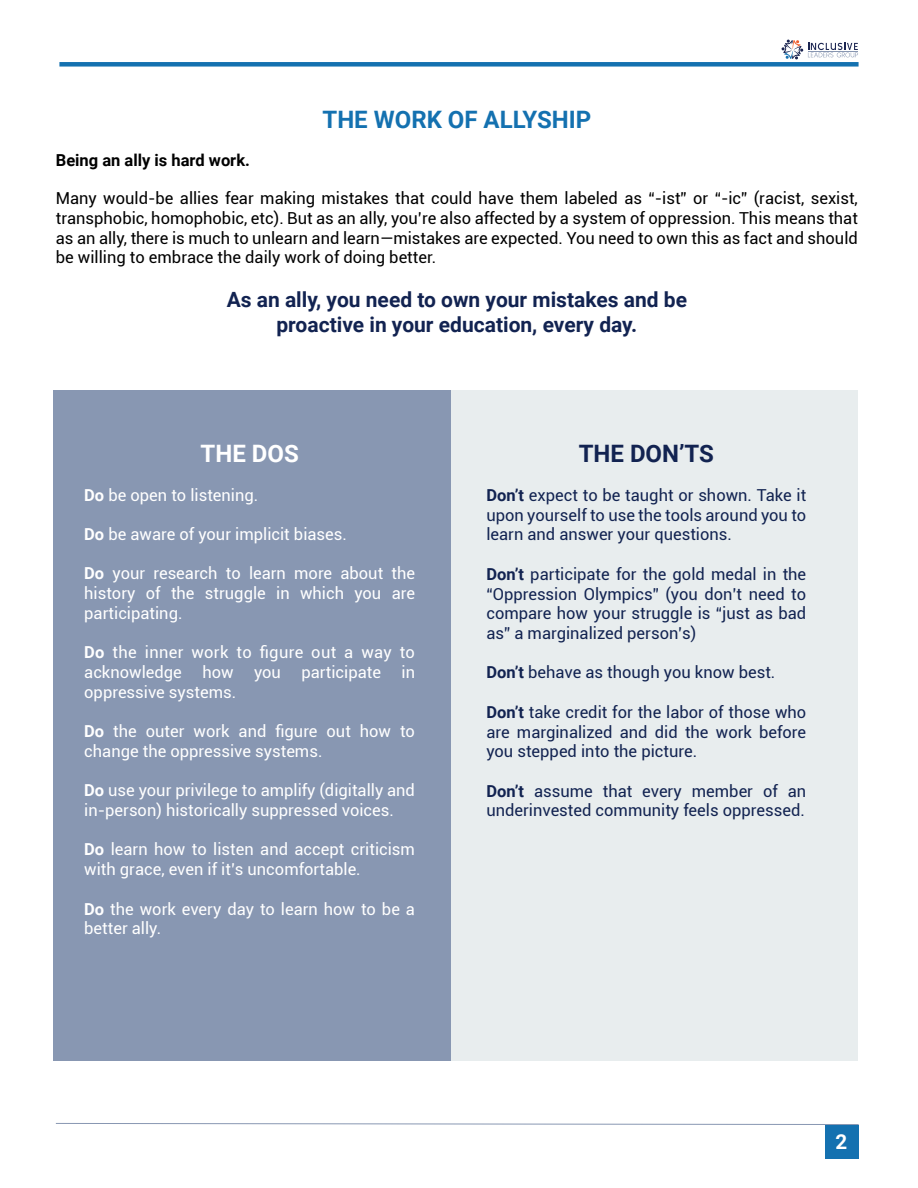
<style>
.page{position:relative;width:918px;height:1188px;background:#fff}
.page>*{position:absolute;margin:0;border:0;box-sizing:border-box;transform-origin:0 0}
.t1{font:700 24px "Roboto";color:#1471b0}
.t2{font:700 24px "Roboto";color:#122351}
.t3{font:700 24px "Roboto";color:#fff}
.t4{font:700 21px/25.2px "Roboto";color:#122351;text-align:center}
.t5{font:700 20.55px "Roboto";color:#fff}
.t6{font:16.5px/19.8px "Roboto";color:#fff}
.t7{font:16.5px/19.8px "Roboto";color:#122351;text-align:justify}
.t8{font:16.5px/19.8px "Roboto";color:#000;text-align:justify}
.t9{font:700 16.5px "Roboto";color:#000}
.s1{font-weight:700}
</style>
<div class="page">
<div style="left:54px;top:390px;width:397px;height:670px;background:#8897b2"></div>
<div style="left:451px;top:390px;width:407px;height:670px;background:#e8edee"></div>
<div style="left:59px;top:62px;width:800px;height:5px;background:#1471b0"></div>
<svg style="left:55px;top:1123px;width:804px;height:2px"></svg>
<div style="left:825px;top:1125px;width:34px;height:34px;background:#1471b0"></div>
<svg style="left:781px;top:40px;width:77px;height:19px"></svg>
<hr style="left:808px;top:51px;width:50px;height:1px;background:#8896b1">
<h1 class="t1" style="left:322px;top:103px;width:270px">THE WORK OF ALLYSHIP</h1>
<p class="t9" style="left:56px;top:149px;width:196px">Being an ally is hard work.</p>
<p class="t8" style="left:56px;top:188px;width:804px">Many would-be allies fear making mistakes that could have them labeled as “-ist” or “-ic” (racist, sexist, transphobic, homophobic, etc). But as an ally, you’re also affected by a system of oppression. This means that as an ally, there is much to unlearn and learn—mistakes are expected. You need to own this as fact and should be willing to embrace the daily work of doing better.</p>
<p class="t4" style="left:227px;top:286px;width:462px">As an ally, you need to own your mistakes and be proactive in your education, every day.</p>
<h1 class="t3" style="left:201px;top:436px;width:100px">THE DOS</h1>
<p class="t6" style="left:84px;top:484px;width:176px"><span class="s1">Do</span> be open to listening.</p>
<p class="t6" style="left:84px;top:524px;width:264px"><span class="s1">Do</span> be aware of your implicit biases.</p>
<p class="t6" style="left:84px;top:563px;width:332px;text-align:justify"><span class="s1">Do</span> your research to learn more about the history of the struggle in which you are participating.</p>
<p class="t6" style="left:84px;top:642px;width:332px;text-align:justify"><span class="s1">Do</span> the inner work to figure out a way to acknowledge how you participate in oppressive systems.</p>
<p class="t6" style="left:84px;top:721px;width:332px"><span class="s1">Do</span> the outer work and figure out how to change the oppressive systems.</p>
<p class="t6" style="left:84px;top:780px;width:332px"><span class="s1">Do</span> use your privilege to amplify (digitally and in-person) historically suppressed voices.</p>
<p class="t6" style="left:84px;top:839px;width:332px"><span class="s1">Do</span> learn how to listen and accept criticism with grace, even if it’s uncomfortable.</p>
<p class="t6" style="left:84px;top:898px;width:332px"><span class="s1">Do</span> the work every day to learn how to be a better ally.</p>
<h1 class="t2" style="left:579px;top:436px;width:137px">THE DON’TS</h1>
<p class="t7" style="left:486px;top:484px;width:321px"><span class="s1">Don’t</span> expect to be taught or shown. Take it upon yourself to use the tools around you to learn and answer your questions.</p>
<p class="t7" style="left:486px;top:563px;width:321px"><span class="s1">Don’t</span> participate for the gold medal in the “Oppression Olympics” (you don’t need to compare how your struggle is “just as bad as” a marginalized person’s)</p>
<p class="t7" style="left:486px;top:662px;width:290px"><span class="s1">Don’t</span> behave as though you know best.</p>
<p class="t7" style="left:486px;top:701px;width:321px"><span class="s1">Don’t</span> take credit for the labor of those who are marginalized and did the work before you stepped into the picture.</p>
<p class="t7" style="left:486px;top:780px;width:321px"><span class="s1">Don’t</span> assume that every member of an underinvested community feels oppressed.</p>
<p class="t5" style="left:835px;top:1128px;width:13px">2</p>
</div>
